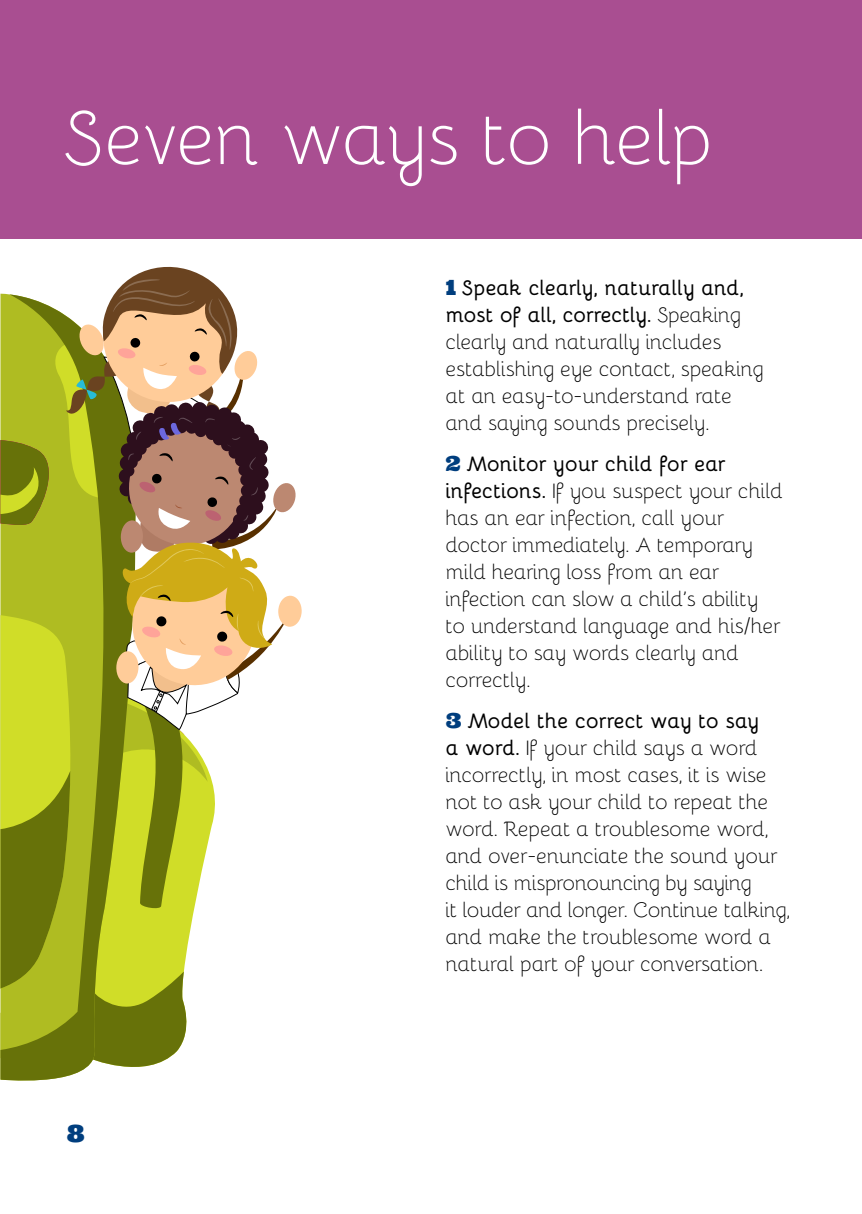
<style>
.page{position:relative;width:862px;height:1214px;background:#fff}
.page>*{position:absolute;margin:0;border:0;box-sizing:border-box;transform-origin:0 0}
.t1{font:300 76px "Bellota";letter-spacing:-.02em;color:#fff}
.t2{font:24px "Ultra";color:#003e7e}
.t3{font:300 21px/27px "Bellota";letter-spacing:-.02em;color:#000}
.s1{font-family:"Ultra";font-weight:400;color:#003e7e}
.s2{font-weight:700}
</style>
<div class="page">
<div style="left:0;top:0;width:862px;height:238px;background:#a94e91"></div>
<div style="left:278px;top:595px;width:24px;height:32px;background:#fc9;border-radius:50%"></div>
<svg style="left:0;top:266px;width:297px;height:815px"></svg>
<h1 class="t1" style="left:63px;top:78px;width:651px">Seven ways to help</h1>
<p class="t2" style="left:67px;top:1117px;width:19px">8</p>
<p class="t3" style="left:446px;top:273px;width:320px"><span class="s1">1</span> <span class="s2">Speak clearly, naturally and, most of all, correctly.</span> Speaking clearly and naturally includes establishing eye contact, speaking at an easy-to-understand rate and saying sounds precisely.</p>
<p class="t3" style="left:446px;top:449px;width:339px"><span class="s1">2</span> <span class="s2">Monitor your child for ear infections.</span> If you suspect your child has an ear infection, call your doctor immediately. A temporary mild hearing loss from an ear infection can slow a child’s ability to understand language and his/her ability to say words clearly and correctly.</p>
<p class="t3" style="left:446px;top:706px;width:346px"><span class="s1">3</span> <span class="s2">Model the correct way to say<br>a word.</span> If your child says a word incorrectly, in most cases, it is wise not to ask your child to repeat the word. Repeat a troublesome word, and over-enunciate the sound your child is mispronouncing by saying<br>it louder and longer. Continue talking, and make the troublesome word a natural part of your conversation.</p>
</div>
